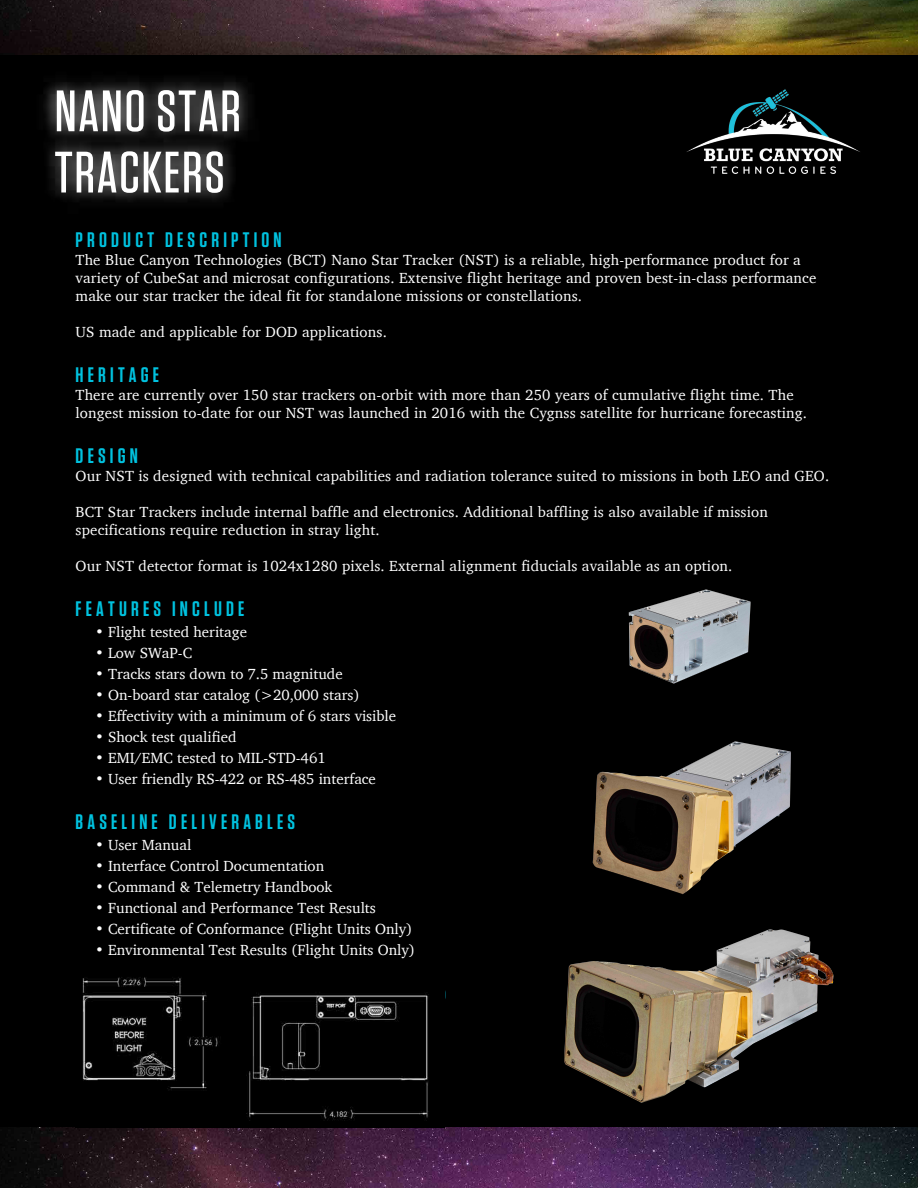
<style>
.page{position:relative;width:918px;height:1188px;background:#fff}
.page>*{position:absolute;margin:0;border:0;box-sizing:border-box;transform-origin:0 0}
.t1{font:500 58.2px/61.2px "Tungsten";letter-spacing:.03em;color:#fff}
.t2{font:600 21px "Tungsten";letter-spacing:.2em;color:#00c2df}
.t3{font:15px/18px "Charter";letter-spacing:.01em;color:#fff}
</style>
<div class="page">
<div style="left:0;top:2px;width:918px;height:1186px;background:#000"></div>
<img style="left:43px;top:81px;width:206px;height:121px">
<img style="left:0;top:1127px;width:918px;height:61px">
<img style="left:0;top:0;width:918px;height:54px">
<img style="left:686px;top:89px;width:174px;height:85px">
<img style="left:628px;top:589px;width:123px;height:95px">
<img style="left:594px;top:741px;width:197px;height:93px">
<img style="left:526px;top:834px;width:345px;height:345px">
<img style="left:82px;top:977px;width:347px;height:144px">
<h1 class="t1" style="left:55px;top:81px;width:188px">NANO STAR<br>TRACKERS</h1>
<h2 class="t2" style="left:76px;top:229px;width:208px">PRODUCT DESCRIPTION</h2>
<p class="t3" style="left:76px;top:251px;width:742px">The Blue Canyon Technologies (BCT) Nano Star Tracker (NST) is a reliable, high-performance product for a variety of CubeSat and microsat configurations. Extensive flight heritage and proven best-in-class performance make our star tracker the ideal fit for standalone missions or constellations.</p>
<p class="t3" style="left:76px;top:323px;width:313px">US made and applicable for DOD applications.</p>
<h2 class="t2" style="left:76px;top:364px;width:85px">HERITAGE</h2>
<p class="t3" style="left:76px;top:386px;width:733px">There are currently over 150 star trackers on-orbit with more than 250 years of cumulative flight time. The longest mission to-date for our NST was launched in 2016 with the Cygnss satellite for hurricane forecasting.</p>
<h2 class="t2" style="left:76px;top:445px;width:64px">DESIGN</h2>
<p class="t3" style="left:76px;top:467px;width:755px">Our NST is designed with technical capabilities and radiation tolerance suited to missions in both LEO and GEO.</p>
<p class="t3" style="left:76px;top:503px;width:694px">BCT Star Trackers include internal baffle and electronics. Additional baffling is also available if mission specifications require reduction in stray light.</p>
<p class="t3" style="left:76px;top:557px;width:658px">Our NST detector format is 1024x1280 pixels. External alignment fiducials available as an option.</p>
<h2 class="t2" style="left:76px;top:598px;width:170px">FEATURES INCLUDE</h2>
<p class="t3" style="left:95px;top:623px;width:153px">• Flight tested heritage</p>
<p class="t3" style="left:95px;top:644px;width:99px">• Low SWaP-C</p>
<p class="t3" style="left:95px;top:665px;width:249px">• Tracks stars down to 7.5 magnitude</p>
<p class="t3" style="left:95px;top:686px;width:266px">• On-board star catalog (&gt;20,000 stars)</p>
<p class="t3" style="left:95px;top:707px;width:303px">• Effectivity with a minimum of 6 stars visible</p>
<p class="t3" style="left:95px;top:728px;width:143px">• Shock test qualified</p>
<p class="t3" style="left:95px;top:749px;width:232px">• EMI/EMC tested to MIL-STD-461</p>
<p class="t3" style="left:95px;top:770px;width:282px">• User friendly RS-422 or RS-485 interface</p>
<h2 class="t2" style="left:76px;top:811px;width:221px">BASELINE DELIVERABLES</h2>
<p class="t3" style="left:95px;top:836px;width:98px">• User Manual</p>
<p class="t3" style="left:95px;top:857px;width:231px">• Interface Control Documentation</p>
<p class="t3" style="left:95px;top:878px;width:239px">• Command &amp; Telemetry Handbook</p>
<p class="t3" style="left:95px;top:899px;width:282px">• Functional and Performance Test Results</p>
<p class="t3" style="left:95px;top:920px;width:319px">• Certificate of Conformance (Flight Units Only)</p>
<p class="t3" style="left:95px;top:941px;width:322px">• Environmental Test Results (Flight Units Only)</p>
</div>
